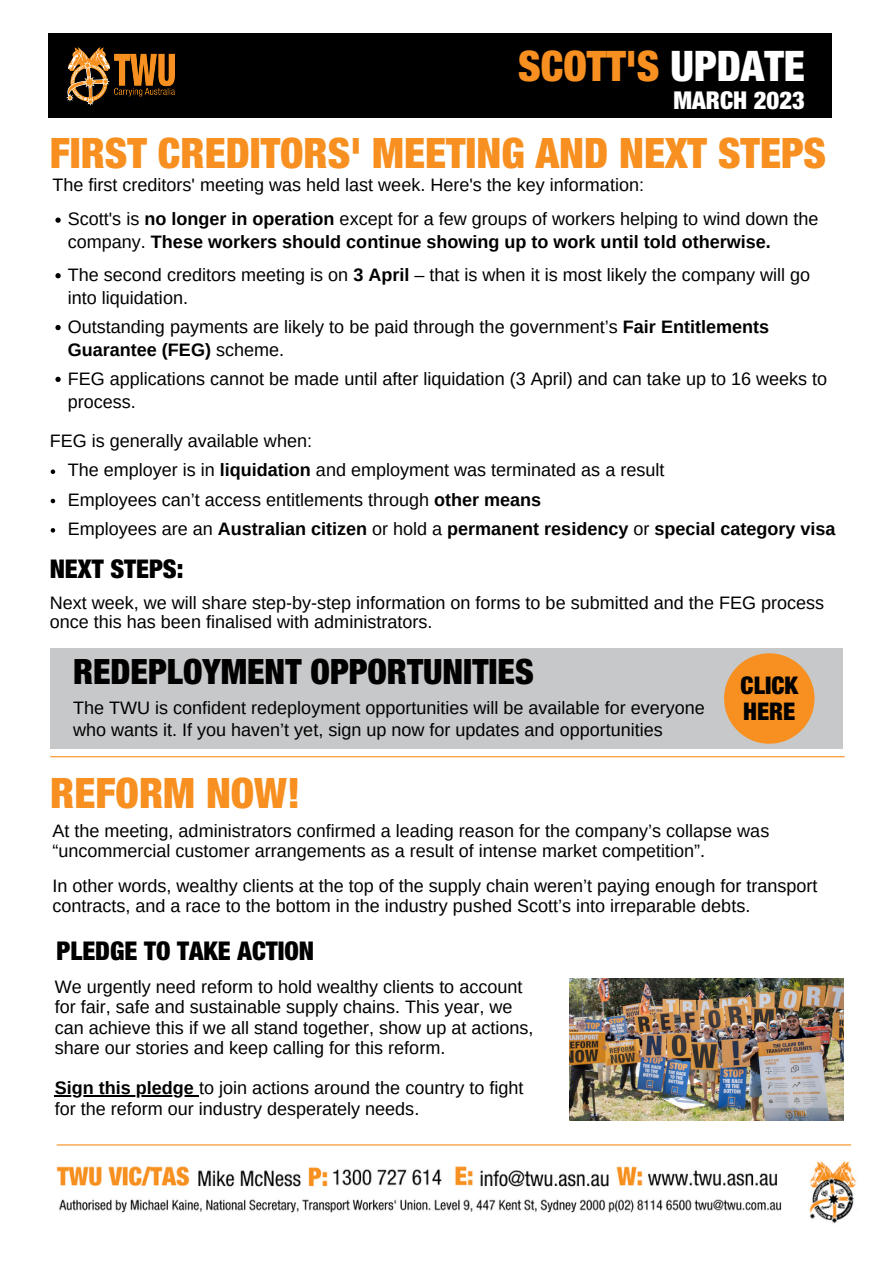
<style>
.page{position:relative;width:894px;height:1264px;background:#fff}
.page>*{position:absolute;margin:0;border:0;box-sizing:border-box;transform-origin:0 0}
.t1{font:900 condensed 42.15px "Helvetica Neue LT Std";color:#f79020}
.t2{font:900 condensed 42px "Helvetica Neue LT Std";color:#f79020}
.t3{font:900 condensed 34.95px "Helvetica Neue LT Std";color:#000}
.t4{font:900 condensed 25.8px "Helvetica Neue LT Std";color:#000}
.t5{font:900 condensed 24.6px "Helvetica Neue LT Std";color:#fff}
.t6{font:900 condensed 24.3px/25.3px "Helvetica Neue LT Std";color:#000}
.t7{font:18px/20.2px "Arimo";color:#000}
.t8{font:700 18px/23px "Arimo";color:#000}
.s1{color:#fff}
.s2{font-weight:400}
.s3{font-weight:700}
</style>
<div class="page">
<div style="left:48px;top:34px;width:783px;height:84px;background:#000"></div>
<img style="left:66px;top:48px;width:108px;height:57px">
<img style="left:569px;top:978px;width:274px;height:142px">
<div style="left:50px;top:648px;width:792px;height:100px;background:#c7c8ca"></div>
<div style="left:723px;top:653px;width:91px;height:90px;background:#f79020;border-radius:50%"></div>
<hr style="left:57px;top:1144px;width:793px;height:1px;background:#f79020">
<hr style="left:50px;top:756px;width:794px;height:1px;background:#f79020">
<img style="left:56px;top:1161px;width:800px;height:63px">
<svg style="left:51px;top:469px;width:4px;height:5px"></svg>
<svg style="left:51px;top:499px;width:4px;height:4px"></svg>
<svg style="left:51px;top:528px;width:4px;height:4px"></svg>
<svg style="left:55px;top:217px;width:6px;height:6px"></svg>
<svg style="left:55px;top:273px;width:6px;height:5px"></svg>
<svg style="left:55px;top:325px;width:6px;height:5px"></svg>
<svg style="left:55px;top:377px;width:6px;height:5px"></svg>
<hr style="left:55px;top:1095px;width:144px;height:1px;background:#000">
<h1 class="t1" style="left:518px;top:51px;width:288px">SCOTT'S <span class="s1">UPDATE</span></h1>
<h3 class="t5" style="left:673px;top:91px;width:133px">MARCH 2023</h3>
<h2 class="t2" style="left:50px;top:138px;width:777px">FIRST CREDITORS' MEETING AND NEXT STEPS</h2>
<p class="t7" style="left:52px;top:175px;width:593px">The first creditors' meeting was held last week. Here's the key information:</p>
<p class="t8" style="left:68px;top:207px;width:752px"><span class="s2">Scott's is</span> no longer in operation <span class="s2">except for a few groups of workers helping to wind down the company.</span> These workers should continue showing up to work until told otherwise.</p>
<p class="t7" style="left:68px;top:263px;width:743px;line-height:23px">The second creditors meeting is on <span class="s3">3 April</span> – that is when it is most likely the company will go into liquidation.</p>
<p class="t7" style="left:68px;top:315px;width:702px;line-height:23px">Outstanding payments are likely to be paid through the government’s <span class="s3">Fair Entitlements<br>Guarantee (FEG)</span> scheme.</p>
<p class="t7" style="left:68px;top:367px;width:760px;line-height:23px">FEG applications cannot be made until after liquidation (3 April) and can take up to 16 weeks to process.</p>
<p class="t7" style="left:50px;top:431px;width:264px">FEG is generally available when:</p>
<p class="t7" style="left:68px;top:455px;width:769px;line-height:29.2px">The employer is in <span class="s3">liquidation</span> and employment was terminated as a result<br>Employees can’t access entitlements through <span class="s3">other means<br></span>Employees are an <span class="s3">Australian citizen</span> or hold a <span class="s3">permanent residency</span> or <span class="s3">special category visa</span></p>
<h3 class="t4" style="left:50px;top:560px;width:135px">NEXT STEPS:</h3>
<p class="t7" style="left:50px;top:593px;width:775px;line-height:18.8px">Next week, we will share step-by-step information on forms to be submitted and the FEG process once this has been finalised with administrators.</p>
<h3 class="t3" style="left:73px;top:659px;width:462px">REDEPLOYMENT OPPORTUNITIES</h3>
<p class="t7" style="left:73px;top:697px;width:633px;line-height:21.5px">The TWU is confident redeployment opportunities will be available for everyone who wants it. If you haven’t yet, sign up now for updates and opportunities</p>
<h2 class="t2" style="left:50px;top:777px;width:251px">REFORM NOW!</h2>
<h3 class="t6" style="left:740px;top:676px;width:59px">CLICK<br>HERE</h3>
<p class="t7" style="left:52px;top:820px;width:718px">At the meeting, administrators confirmed a leading reason for the company’s collapse was “uncommercial customer arrangements as a result of intense market competition”.</p>
<p class="t7" style="left:52px;top:875px;width:766px">In other words, wealthy clients at the top of the supply chain weren’t paying enough for transport contracts, and a race to the bottom in the industry pushed Scott’s into irreparable debts.</p>
<h3 class="t4" style="left:56px;top:941px;width:259px">PLEDGE TO TAKE ACTION</h3>
<p class="t7" style="left:55px;top:976px;width:480px">We urgently need reform to hold wealthy clients to account for fair, safe and sustainable supply chains. This year, we can achieve this if we all stand together, show up at actions, share our stories and keep calling for this reform.</p>
<p class="t7" style="left:55px;top:1078px;width:470px"><span class="s3">Sign this pledge</span> to join actions around the country to fight for the reform our industry desperately needs.</p>
</div>
